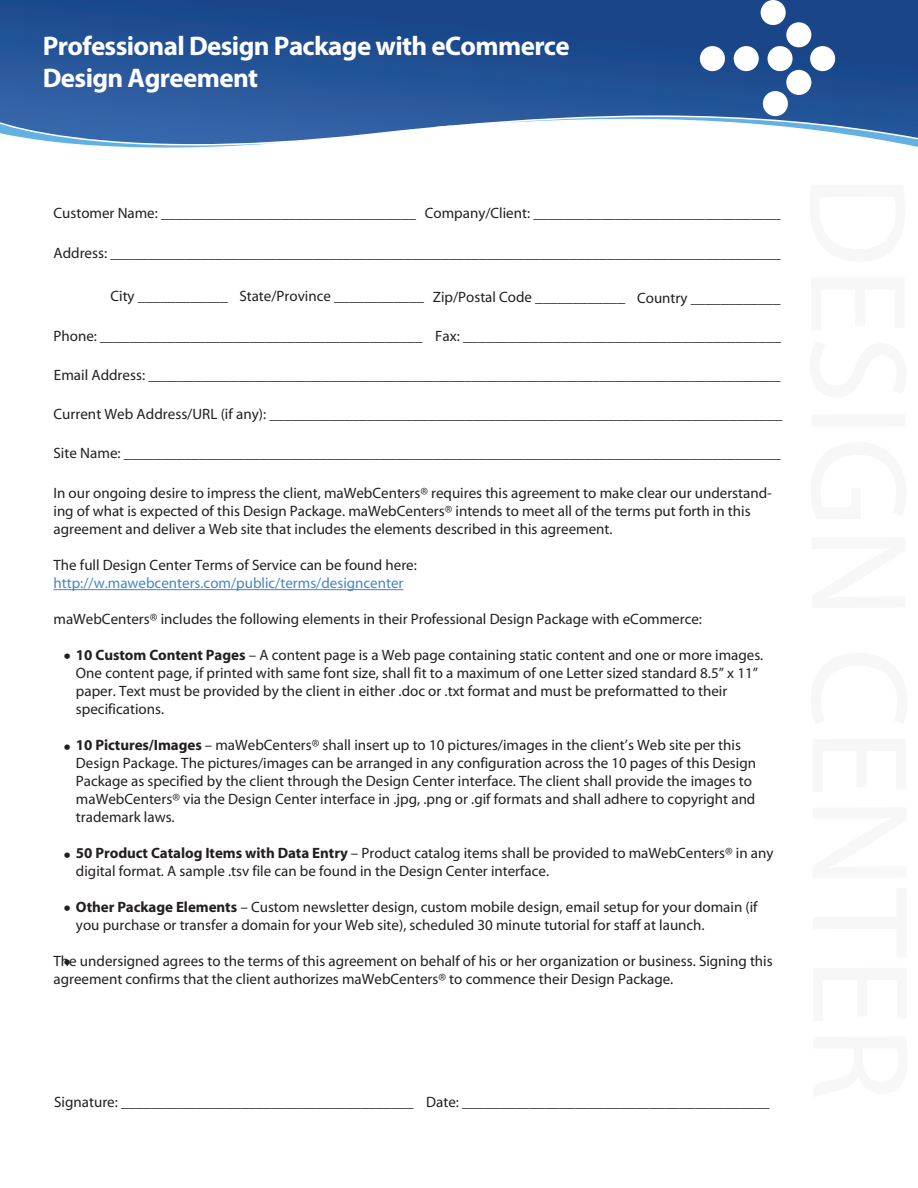
<style>
.page{position:relative;width:918px;height:1188px;background:#fff}
.page>*{position:absolute;margin:0;border:0;box-sizing:border-box;transform-origin:0 0}
.t1{font:700 27px/32.4px "Myriad Pro";letter-spacing:-.025em;color:#fff}
.t2{font:15px/18px "Myriad";color:#231f20}
.t3{font:15px "Myriad";color:#4586c6}
.t4{font:15px "Verdana";color:#231f20}
.s1{font-family:"Verdana"}
.s2{font-weight:700}
</style>
<div class="page">
<svg style="left:0;top:0;width:918px;height:111px;background:#265394"></svg>
<svg style="left:0;top:111px;width:918px;height:37px"></svg>
<div style="left:761px;top:0;width:25px;height:25px;background:#fff;border-radius:50%"></div>
<div style="left:763px;top:91px;width:25px;height:25px;background:#fff;border-radius:50%"></div>
<hr style="left:53px;top:589px;width:351px;height:1px;background:#4586c6">
<h1 class="t1" style="left:43px;top:29px;width:529px">Professional Design Package with eCommerce<br>Design Agreement</h1>
<p class="t2" style="left:53px;top:205px;width:729px">Customer Name: __________________________________ Company/Client: _________________________________</p>
<p class="t2" style="left:53px;top:244px;width:729px">Address: _________________________________________________________________________________________</p>
<p class="t2" style="left:110px;top:289px;width:672px">City ____________ State/Province ____________ Zip/Postal Code ____________ Country ____________</p>
<p class="t2" style="left:53px;top:327px;width:729px">Phone: ___________________________________________ Fax: __________________________________________</p>
<p class="t2" style="left:54px;top:367px;width:728px">Email Address: ____________________________________________________________________________________</p>
<p class="t2" style="left:53px;top:406px;width:730px">Current Web Address/URL (if any): ____________________________________________________________________</p>
<p class="t2" style="left:54px;top:445px;width:729px">Site Name: _______________________________________________________________________________________</p>
<p class="t2" style="left:53px;top:485px;width:720px">In our ongoing desire to impress the client, maWebCenters® requires this agreement to make clear our understand&shy;ing of what is expected of this Design Package. maWebCenters® intends to meet all of the terms put forth in this agreement and deliver a Web site that includes the elements described in this agreement.</p>
<p class="t2" style="left:53px;top:557px;width:365px">The full Design Center Terms of Service can be found here:</p>
<p class="t3" style="left:53px;top:576px;width:352px">http://w.mawebcenters.com/public/terms/designcenter</p>
<p class="t2" style="left:53px;top:611px;width:650px">maWebCenters® includes the following elements in their Professional Design Package with eCommerce:</p>
<p class="t2" style="left:63px;top:647px;width:702px"><span class="s1">•</span> <span class="s2">10 Custom Content Pages</span> – A content page is a Web page containing static content and one or more images.</p>
<p class="t2" style="left:76px;top:665px;width:684px">One content page, if printed with same font size, shall fit to a maximum of one Letter sized standard 8.5” x 11” paper. Text must be provided by the client in either .doc or .txt format and must be preformatted to their specifications.</p>
<p class="t2" style="left:76px;top:737px;width:682px"><span class="s2">10 Pictures/Images</span> – maWebCenters® shall insert up to 10 pictures/images in the client’s Web site per this Design Package. The pictures/images can be arranged in any configuration across the 10 pages of this Design Package as specified by the client through the Design Center interface. The client shall provide the images to maWebCenters® via the Design Center interface in .jpg, .png or .gif formats and shall adhere to copyright and trademark laws.</p>
<p class="t2" style="left:76px;top:845px;width:699px"><span class="s2">50 Product Catalog Items with Data Entry</span> – Product catalog items shall be provided to maWebCenters® in any digital format. A sample .tsv file can be found in the Design Center interface.</p>
<p class="t4" style="left:63px;top:737px;width:10px">•</p>
<p class="t4" style="left:63px;top:845px;width:10px">•</p>
<p class="t2" style="left:63px;top:899px;width:696px"><span class="s1">•</span> <span class="s2">Other Package Elements</span> – Custom newsletter design, custom mobile design, email setup for your domain (if</p>
<p class="t2" style="left:76px;top:917px;width:630px">you purchase or transfer a domain for your Web site), scheduled 30 minute tutorial for staff at launch.</p>
<p class="t2" style="left:53px;top:953px;width:721px">The undersigned agrees to the terms of this agreement on behalf of his or her organization or business. Signing this agreement confirms that the client authorizes maWebCenters® to commence their Design Package.</p>
<p class="t4" style="left:63px;top:951px;width:10px">•</p>
<p class="t2" style="left:54px;top:1094px;width:717px">Signature: _______________________________________ Date: _________________________________________</p>
</div>
